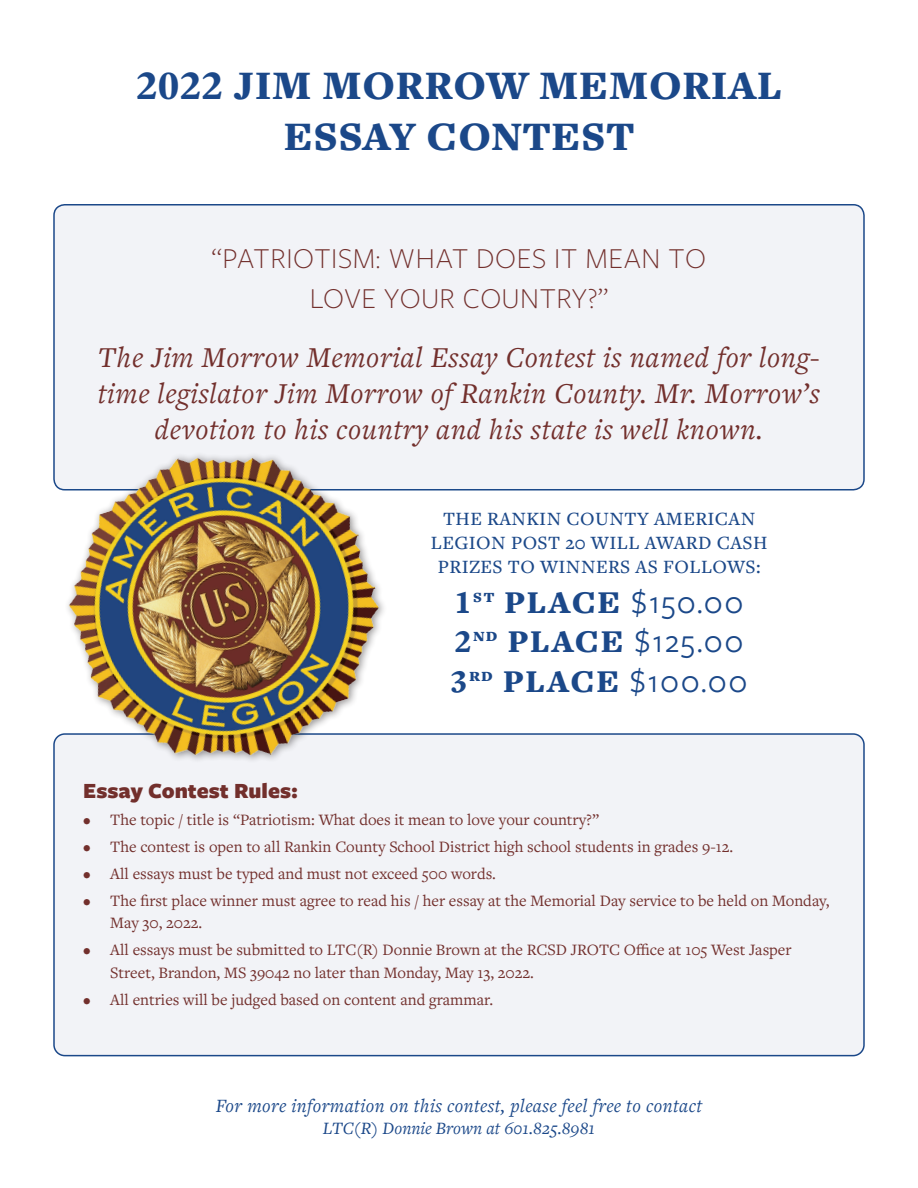
<style>
.page{position:relative;width:918px;height:1188px;background:#fff}
.page>*{position:absolute;margin:0;border:0;box-sizing:border-box;transform-origin:0 0}
.t1{font:900 42px "Freight Text Pro";letter-spacing:.02em;color:#1b4889}
.t2{font:33px "Freight Sans Pro";letter-spacing:.05em;color:#1b4889}
.t3{font:italic 30px/36px "Freight Text Pro";letter-spacing:.02em;color:#722f2c;text-align:center}
.t4{font:300 30px/39.6px "Freight Sans Pro";letter-spacing:.02em;color:#722f2c;text-align:center}
.t5{font:900 22.5px "Freight Sans Pro";color:#722f2c}
.t6{font:500 19.5px/24px "Freight Text Pro";letter-spacing:.02em;color:#1b4889;text-align:center}
.t7{font:italic 19.5px "Freight Text Pro";letter-spacing:.02em;color:#1b4889}
.t8{font:italic 18px "Freight Text Pro";color:#1b4889}
.t9{font:16.5px/22.5px "Freight Text Pro";color:#722f2c}
.s1{font-family:"Freight Text Pro";font-weight:900}
</style>
<div class="page">
<div style="left:54px;top:205px;width:810px;height:285px;background:#f2f3f7;border-radius:11px"></div>
<div style="left:53px;top:204px;width:812px;height:286px;border:2px solid #1b4889;border-radius:11px"></div>
<div style="left:54px;top:734px;width:810px;height:322px;background:#f2f3f7;border-radius:11px"></div>
<div style="left:53px;top:733px;width:812px;height:323px;border:2px solid #1b4889;border-radius:11px"></div>
<img style="left:53px;top:414px;width:360px;height:385px">
<p class="t1" style="left:136px;top:57px;width:647px">2022 JIM MORROW MEMORIAL</p>
<p class="t1" style="left:284px;top:108px;width:352px">ESSAY CONTEST</p>
<p class="t4" style="left:212px;top:237px;width:496px">“PATRIOTISM: WHAT DOES IT MEAN TO<br>LOVE YOUR COUNTRY?”</p>
<p class="t3" style="left:98px;top:339px;width:724px">The Jim Morrow Memorial Essay Contest is named for long&shy;time legislator Jim Morrow of Rankin County. Mr. Morrow’s devotion to his country and his state is well known.</p>
<p class="t6" style="left:431px;top:506px;width:338px">THE RANKIN COUNTY AMERICAN<br>LEGION POST 20 WILL AWARD CASH<br>PRIZES TO WINNERS AS FOLLOWS:</p>
<p class="t2" style="left:455px;top:580px;width:290px"><span class="s1">1</span><sup>st</sup> <span class="s1">PLACE</span> $150.00</p>
<p class="t2" style="left:455px;top:619px;width:290px"><span class="s1">2</span><sup>nd</sup> <span class="s1">PLACE</span> $125.00</p>
<p class="t2" style="left:451px;top:659px;width:298px"><span class="s1">3</span><sup>rd</sup> <span class="s1">PLACE</span> $100.00</p>
<h1 class="t5" style="left:83px;top:775px;width:216px">Essay Contest Rules:</h1>
<p class="t9" style="left:83px;top:808px;width:517px">• The topic / title is “Patriotism: What does it mean to love your country?”</p>
<p class="t9" style="left:83px;top:835px;width:652px">• The contest is open to all Rankin County School District high school students in grades 9-12.</p>
<p class="t9" style="left:83px;top:862px;width:414px">• All essays must be typed and must not exceed 500 words.</p>
<p class="t9" style="left:110px;top:889px;width:721px;text-indent:-27px">• The first place winner must agree to read his / her essay at the Memorial Day service to be held on Monday,<br>May 30, 2022.</p>
<p class="t9" style="left:110px;top:938px;width:683px;text-indent:-27px">• All essays must be submitted to LTC(R) Donnie Brown at the RCSD JROTC Office at 105 West Jasper<br>Street, Brandon, MS 39042 no later than Monday, May 13, 2022.</p>
<p class="t9" style="left:83px;top:988px;width:411px">• All entries will be judged based on content and grammar.</p>
<p class="t7" style="left:216px;top:1093px;width:488px">For more information on this contest, please feel free to contact</p>
<p class="t8" style="left:323px;top:1116px;width:274px">LTC(R) Donnie Brown at 601.825.8981</p>
</div>
